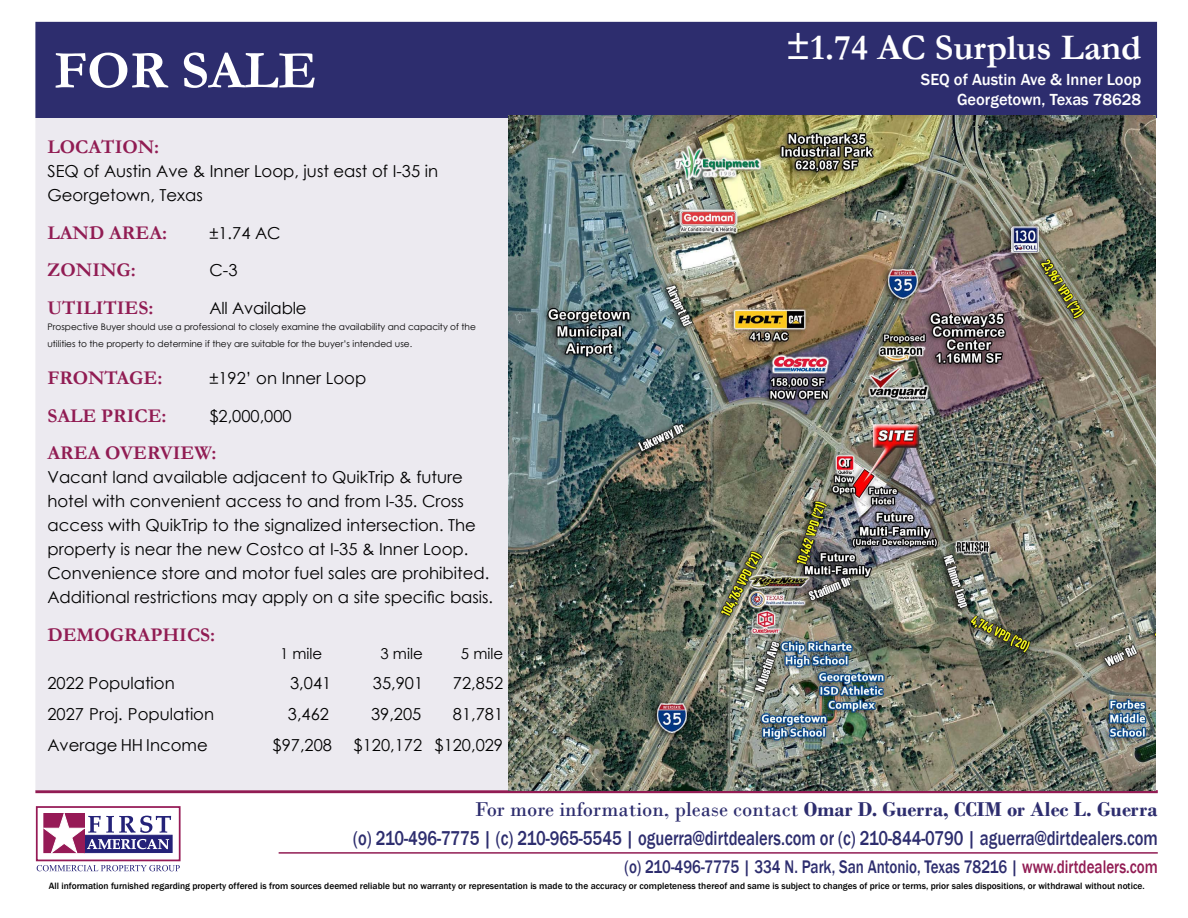
<style>
.page{position:relative;width:1188px;height:918px;background:#fff}
.page>*{position:absolute;margin:0;border:0;box-sizing:border-box;transform-origin:0 0}
.t1{font:700 54px "Garamond";color:#fff}
.t2{font:700 36.3px "Garamond";color:#fff}
.t3{font:21px "Bodoni";color:#2d2d6e}
.t4{font:500 20.7px "Franklin Gothic";color:#2d2d6e;scale:.8 1}
.t5{font:700 19.5px "Garamond";color:#911c53}
.t6{font:500 18.75px "Franklin Gothic";color:#2d2d6e;scale:.8 1}
.t7{font:16.5px/24px "Century Gothic";color:#000}
.t8{font:500 16.5px/19.8px "Franklin Gothic";color:#fff;text-align:right}
.t9{font:15px "Century Gothic";color:#000}
.t10{font:500 9.45px "Franklin Gothic";color:#000}
.t11{font:9px/16.5px "Century Gothic";color:#000}
.s1{font-weight:700}
.s2{color:#911c53}
</style>
<div class="page">
<div style="left:35px;top:22px;width:1122px;height:96px;background:#2d2d6e"></div>
<hr style="left:279px;top:852px;width:879px;height:2px;background:#911c53">
<hr style="left:35px;top:790px;width:1123px;height:3px;background:#911c53">
<div style="left:84px;top:835px;width:88px;height:18px;border:1px solid #242278"></div>
<svg style="left:43px;top:813px;width:128px;height:40px"></svg>
<div style="left:36px;top:806px;width:145px;height:55px;border:2px solid #961a56"></div>
<svg style="left:37px;top:865px;width:143px;height:6px"></svg>
<div style="left:35px;top:118px;width:474px;height:672px;background:#eceaf0"></div>
<img style="left:509px;top:116px;width:647px;height:674px">
<h1 class="t1" style="left:54px;top:34px;width:264px">FOR SALE</h1>
<p class="t5" style="left:47px;top:134px;width:113px">LOCATION:</p>
<p class="t7" style="left:47px;top:159px;width:392px">SEQ of Austin Ave &amp; Inner Loop, just east of I-35 in<br>Georgetown, Texas</p>
<p class="t5" style="left:47px;top:219px;width:121px">LAND AREA:</p>
<p class="t7" style="left:209px;top:220px;width:73px">±1.74 AC</p>
<p class="t5" style="left:47px;top:257px;width:90px">ZONING:</p>
<p class="t7" style="left:209px;top:258px;width:30px">C-3</p>
<p class="t5" style="left:47px;top:294px;width:108px">UTILITIES:</p>
<p class="t7" style="left:209px;top:295px;width:99px">All Available</p>
<p class="t11" style="left:47px;top:318px;width:430px">Prospective Buyer should use a professional to closely examine the availability and capacity of the utilities to the property to determine if they are suitable for the buyer’s intended use.</p>
<p class="t5" style="left:47px;top:365px;width:116px">FRONTAGE:</p>
<p class="t7" style="left:209px;top:366px;width:158px">±192’ on Inner Loop</p>
<p class="t5" style="left:47px;top:402px;width:121px">SALE PRICE:</p>
<p class="t7" style="left:209px;top:403px;width:84px">$2,000,000</p>
<p class="t5" style="left:47px;top:440px;width:171px">AREA OVERVIEW:</p>
<p class="t7" style="left:47px;top:465px;width:447px">Vacant land available adjacent to QuikTrip &amp; future hotel with convenient access to and from I-35. Cross access with QuikTrip to the signalized intersection. The property is near the new Costco at I-35 &amp; Inner Loop.<br>Convenience store and motor fuel sales are prohibited.<br>Additional restrictions may apply on a site specific basis.</p>
<p class="t5" style="left:47px;top:621px;width:169px">DEMOGRAPHICS:</p>
<p class="t9" style="left:280px;top:643px;width:44px">1 mile</p>
<p class="t9" style="left:381px;top:643px;width:44px">3 mile</p>
<p class="t9" style="left:461px;top:643px;width:44px">5 mile</p>
<p class="t7" style="left:47px;top:671px;width:129px">2022 Population</p>
<p class="t7" style="left:290px;top:671px;width:43px">3,041</p>
<p class="t7" style="left:373px;top:671px;width:52px">35,901</p>
<p class="t7" style="left:453px;top:671px;width:52px">72,852</p>
<p class="t7" style="left:47px;top:702px;width:168px">2027 Proj. Population</p>
<p class="t7" style="left:288px;top:702px;width:43px">3,462</p>
<p class="t7" style="left:371px;top:702px;width:52px">39,205</p>
<p class="t7" style="left:453px;top:702px;width:52px">81,781</p>
<p class="t7" style="left:47px;top:733px;width:162px">Average HH Income</p>
<p class="t7" style="left:273px;top:733px;width:61px">$97,208</p>
<p class="t7" style="left:354px;top:733px;width:151px">$120,172 $120,029</p>
<h2 class="t2" style="left:786px;top:23px;width:356px">±1.74 AC Surplus Land</h2>
<p class="t8" style="left:921px;top:70px;width:222px">SEQ of Austin Ave &amp; Inner Loop<br>Georgetown, Texas 78628</p>
<p class="t3" style="left:475px;top:796px;width:684px">For more information, please contact <span class="s1">Omar D. Guerra, CCIM or Alec L. Guerra</span></p>
<p class="t4" style="left:353px;top:826px;width:1007px">(o) 210-496-7775 | (c) 210-965-5545 | oguerra@dirtdealers.com or (c) 210-844-0790 | aguerra@dirtdealers.com</p>
<p class="t6" style="left:625px;top:856px;width:668px">(o) 210-496-7775 | 334 N. Park, San Antonio, Texas 78216 | <span class="s2">www.dirtdealers.com</span></p>
<p class="t10" style="left:49px;top:880px;width:1097px">All information furnished regarding property offered is from sources deemed reliable but no warranty or representation is made to the accuracy or completeness thereof and same is subject to changes of price or terms, prior sales dispositions, or withdrawal without notice.</p>
</div>
